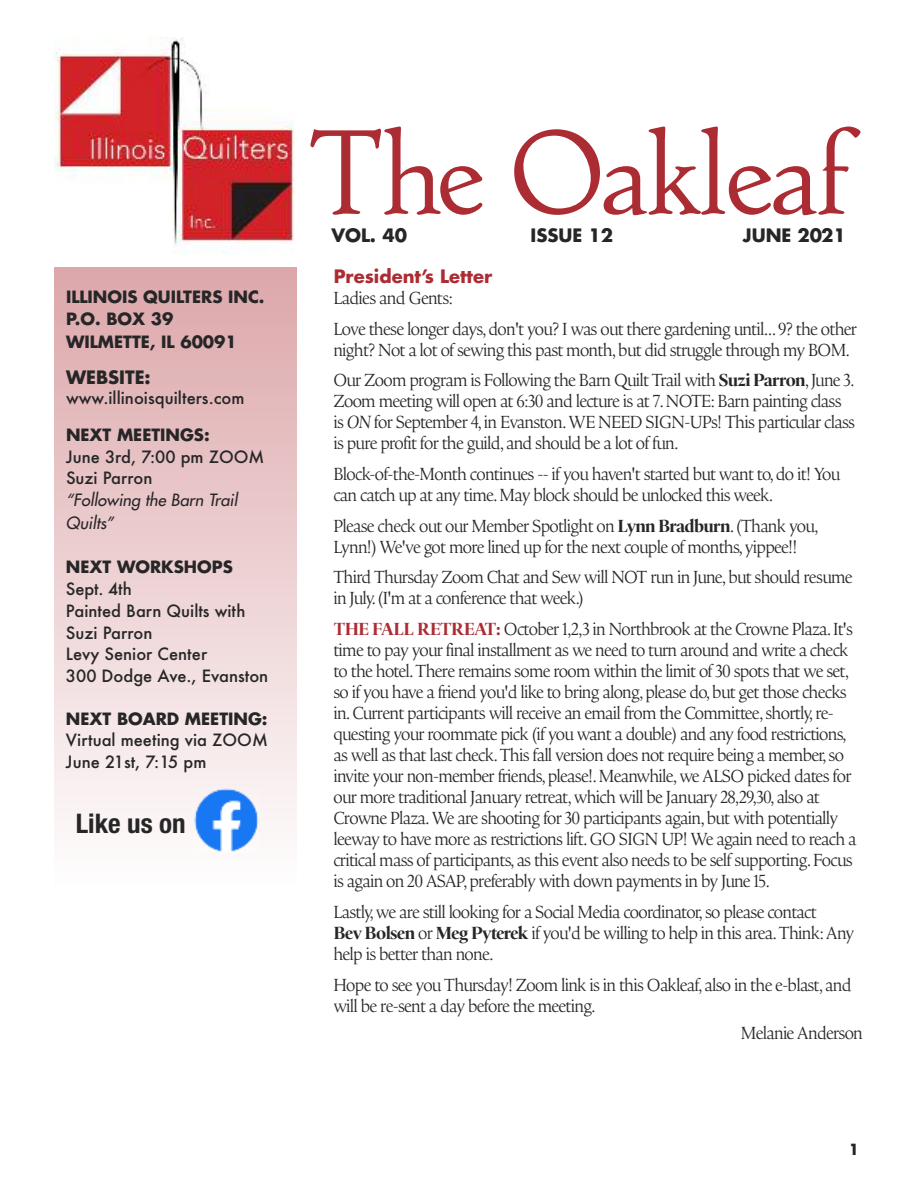
<style>
.page{position:relative;width:918px;height:1188px;background:#fff}
.page>*{position:absolute;margin:0;border:0;box-sizing:border-box;transform-origin:0 0}
.t1{font:120px "Zilvertype Pro";letter-spacing:-.025em;color:#ac2c34}
.t2{font:700 condensed 27px "Helvetica Neue";color:#272627}
.t3{font:18px/21px "Nicholas";color:#272627}
.t4{font:700 18px "Futura";color:#272627}
.t5{font:700 18px "Futura";color:#ac2c34}
.t6{font:500 16.5px/21.6px "Futura";color:#272627}
.t7{font:700 16.5px/22.2px "Futura";color:#272627}
.t8{font:italic 16.5px/22.5px "Futura";letter-spacing:.005em;color:#272627}
.t9{font:700 15px "Futura";color:#272627}
.s1{font-weight:700}
.s2{font-style:italic}
.s3{font-weight:700;color:#ac2c34}
</style>
<div class="page">
<div style="left:54px;top:267px;width:243px;height:623px;background:linear-gradient(to bottom,#dca7aa,#fffefe)"></div>
<img style="left:54px;top:38px;width:240px;height:216px">
<img style="left:193px;top:787px;width:66px;height:66px">
<p class="t7" style="left:66px;top:287px;width:200px">ILLINOIS QUILTERS INC.<br>P.O. BOX 39<br>WILMETTE, IL 60091</p>
<p class="t4" style="left:66px;top:369px;width:86px">WEBSITE:</p>
<p class="t6" style="left:66px;top:387px;width:180px">www.illinoisquilters.com</p>
<p class="t7" style="left:66px;top:425px;width:145px">NEXT MEETINGS:</p>
<p class="t6" style="left:66px;top:446px;width:200px">June 3rd, 7:00 pm ZOOM<br>Suzi Parron</p>
<p class="t8" style="left:66px;top:490px;width:173px">“Following the Barn Trail<br>Quilts”</p>
<p class="t7" style="left:66px;top:557px;width:168px">NEXT WORKSHOPS</p>
<p class="t6" style="left:66px;top:579px;width:204px">Sept. 4th<br>Painted Barn Quilts with<br>Suzi Parron<br>Levy Senior Center<br>300 Dodge Ave., Evanston</p>
<p class="t7" style="left:66px;top:709px;width:203px">NEXT BOARD MEETING:</p>
<p class="t6" style="left:66px;top:730px;width:203px">Virtual meeting via ZOOM<br>June 21st, 7:15 pm</p>
<h2 class="t2" style="left:76px;top:801px;width:111px">Like us on</h2>
<h1 class="t1" style="left:310px;top:128px;width:541px">The Oakleaf</h1>
<p class="t4" style="left:331px;top:227px;width:77px">VOL. 40</p>
<p class="t4" style="left:531px;top:227px;width:84px">ISSUE 12</p>
<p class="t4" style="left:743px;top:227px;width:104px">JUNE 2021</p>
<p class="t5" style="left:334px;top:268px;width:160px">President’s Letter</p>
<p class="t3" style="left:334px;top:284px;width:524px;line-height:30.8px">Ladies and Gents:<br>Love these longer days, don't you? I was out there gardening until... 9? the other</p>
<p class="t3" style="left:334px;top:336px;width:522px;line-height:30.8px">night? Not a lot of sewing this past month, but did struggle through my BOM.<br>Our Zoom program is Following the Barn Quilt Trail with <span class="s1">Suzi Parron</span>, June 3.</p>
<p class="t3" style="left:334px;top:392px;width:523px">Zoom meeting will open at 6:30 and lecture is at 7.NOTE: Barn painting class is <span class="s2">ON</span> for September 4, in Evanston.WE NEED SIGN-UPs! This particular class is pure profit for the guild, and should be a lot of fun.</p>
<p class="t3" style="left:334px;top:465px;width:508px">Block-of-the-Month continues -- if you haven't started but want to, do it! You can catch up at any time.May block should be unlocked this week.</p>
<p class="t3" style="left:334px;top:517px;width:486px">Please check out our Member Spotlight on <span class="s1">Lynn Bradburn</span>.(Thank you,<br>Lynn!) We've got more lined up for the next couple of months, yippee!!</p>
<p class="t3" style="left:334px;top:568px;width:520px">Third Thursday Zoom Chat and Sew will NOT run in June, but should resume in July.(I'm at a conference that week.)</p>
<p class="t3" style="left:334px;top:620px;width:524px"><span class="s3">THE FALL RETREAT:</span> October 1,2,3 in Northbrook at the Crowne Plaza. It's time to pay your final installment as we need to turn around and write a check to the hotel.There remains some room within the limit of 30 spots that we set, so if you have a friend you'd like to bring along, please do, but get those checks in.Current participants will receive an email from the Committee,shortly,re&shy;questing your roommate pick (if you want a double) and any food restrictions, as well as that last check.This fall version does not require being a member,so invite your non-member friends, please!.Meanwhile,we ALSO picked dates for our more traditional January retreat,which will be January 28,29,30, also at Crowne Plaza.We are shooting for 30 participants again, but with potentially leeway to have more as restrictions lift.GO SIGN UP! We again need to reach a critical mass of participants, as this event also needs to be self supporting. Focus is again on 20 ASAP, preferably with down payments in by June 15.</p>
<p class="t3" style="left:334px;top:903px;width:522px">Lastly,we are still looking for a Social Media coordinator,so please contact<br><span class="s1">Bev Bolsen</span> or <span class="s1">Meg Pyterek</span> if you'd be willing to help in this area.Think: Any help is better than none.</p>
<p class="t3" style="left:334px;top:976px;width:519px">Hope to see you Thursday! Zoom link is in this Oakleaf, also in the e-blast, and will be re-sent a day before the meeting.</p>
<p class="t3" style="left:741px;top:1024px;width:123px">Melanie Anderson</p>
<p class="t9" style="left:849px;top:1143px;width:12px">1</p>
</div>
